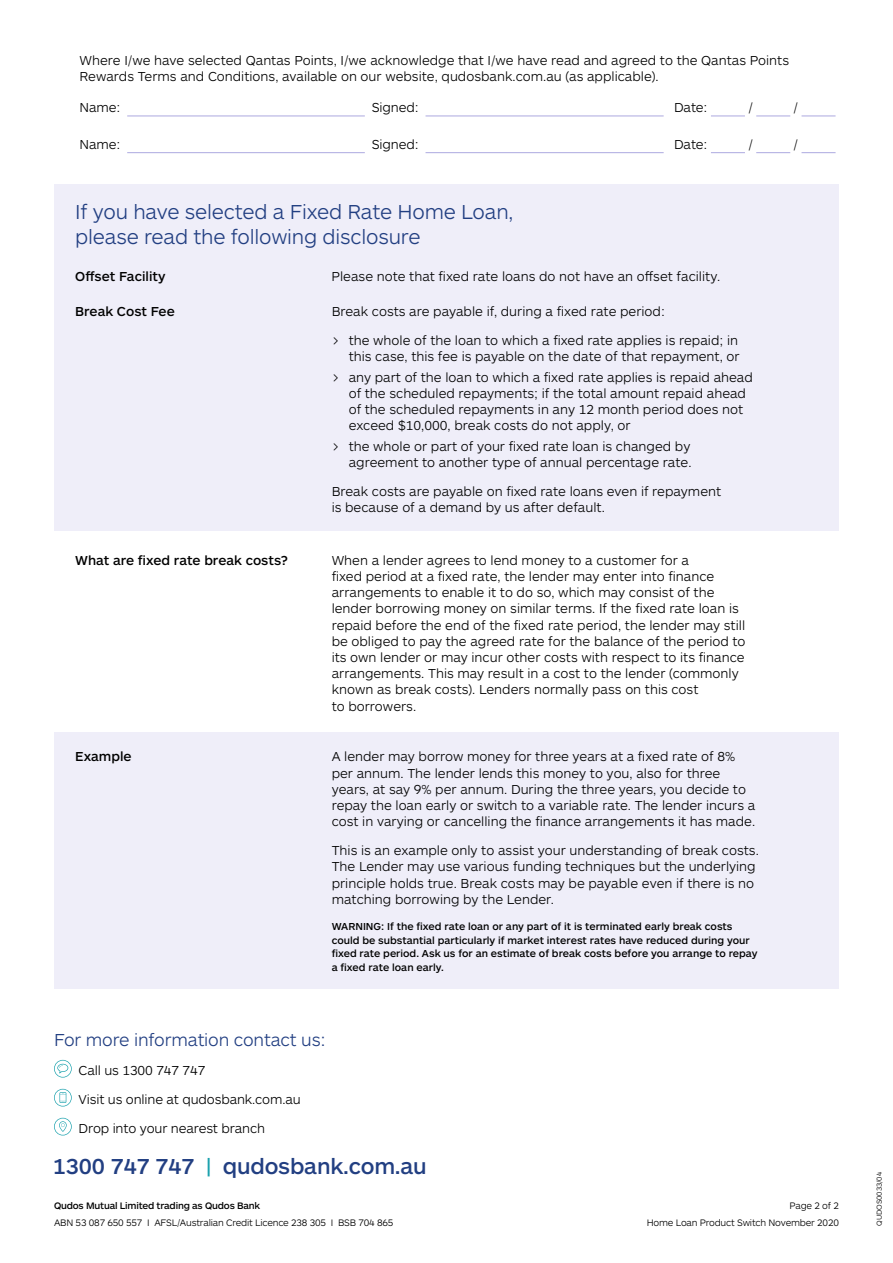
<style>
.page{position:relative;width:893px;height:1263px;background:#fff}
.page>*{position:absolute;margin:0;border:0;box-sizing:border-box;transform-origin:0 0}
.t1{font:500 22.5px "ARS Maquette";letter-spacing:-.01em;color:#223f82}
.t2{font:300 21px/25.2px "ARS Maquette";letter-spacing:-.01em;color:#223f82}
.t3{font:300 18px "ARS Maquette";letter-spacing:-.01em;color:#223f82}
.t4{font:300 13.5px/16.2px "ARS Maquette";color:#000}
.t5{font:500 13.5px "ARS Maquette";color:#000}
.t6{font:500 10.5px/13.5px "ARS Maquette";color:#000}
.t7{font:300 9.75px/17px "ARS Maquette";letter-spacing:-.02em;color:#000;text-align:right}
.t8{font:500 9.75px "ARS Maquette";letter-spacing:-.02em;color:#000}
.t9{font:300 7.5px "ARS Maquette";letter-spacing:-.01em;color:#000}
.s1{color:#1aa1ad}
</style>
<div class="page">
<svg style="left:54px;top:1060px;width:18px;height:17px"></svg>
<svg style="left:54px;top:1089px;width:18px;height:17px"></svg>
<svg style="left:54px;top:1118px;width:18px;height:17px"></svg>
<div style="left:54px;top:184px;width:785px;height:346px;background:#efeef9"></div>
<div style="left:54px;top:732px;width:785px;height:256px;background:#efeef9"></div>
<hr style="left:127px;top:116px;width:238px;height:1px;background:#ada9e0">
<hr style="left:425px;top:116px;width:239px;height:1px;background:#ada9e0">
<hr style="left:711px;top:116px;width:34px;height:1px;background:#ada9e0">
<hr style="left:756px;top:116px;width:34px;height:1px;background:#ada9e0">
<hr style="left:801px;top:116px;width:35px;height:1px;background:#ada9e0">
<hr style="left:127px;top:152px;width:238px;height:1px;background:#ada9e0">
<hr style="left:425px;top:152px;width:239px;height:1px;background:#ada9e0">
<hr style="left:711px;top:152px;width:34px;height:1px;background:#ada9e0">
<hr style="left:756px;top:152px;width:34px;height:1px;background:#ada9e0">
<hr style="left:801px;top:152px;width:35px;height:1px;background:#ada9e0">
<p class="t4" style="left:80px;top:51px;width:711px">Where I/we have selected Qantas Points, I/we acknowledge that I/we have read and agreed to the Qantas Points<br>Rewards Terms and Conditions, available on our website, qudosbank.com.au (as applicable).</p>
<p class="t4" style="left:80px;top:99px;width:42px">Name:</p>
<p class="t4" style="left:372px;top:99px;width:48px">Signed:</p>
<p class="t4" style="left:674px;top:99px;width:35px">Date:</p>
<p class="t4" style="left:748px;top:99px;width:6px">/</p>
<p class="t4" style="left:794px;top:99px;width:6px">/</p>
<p class="t4" style="left:80px;top:135px;width:42px">Name:</p>
<p class="t4" style="left:372px;top:135px;width:48px">Signed:</p>
<p class="t4" style="left:674px;top:135px;width:35px">Date:</p>
<p class="t4" style="left:748px;top:135px;width:6px">/</p>
<p class="t4" style="left:794px;top:135px;width:6px">/</p>
<h2 class="t2" style="left:75px;top:198px;width:440px">If you have selected a Fixed Rate Home Loan, please read the following disclosure</h2>
<p class="t5" style="left:75px;top:268px;width:92px">Offset Facility</p>
<p class="t4" style="left:332px;top:268px;width:390px">Please note that fixed rate loans do not have an offset facility.</p>
<p class="t5" style="left:75px;top:303px;width:101px">Break Cost Fee</p>
<p class="t4" style="left:332px;top:296px;width:408px;line-height:29px">Break costs are payable if, during a fixed rate period:<br>&gt; the whole of the loan to which a fixed rate applies is repaid; in</p>
<p class="t4" style="left:332px;top:346px;width:423px;line-height:20.4px;text-align:center">this case, this fee is payable on the date of that repayment, or<br>&gt; any part of the loan to which a fixed rate applies is repaid ahead</p>
<p class="t4" style="left:349px;top:384px;width:399px">of the scheduled repayments; if the total amount repaid ahead of the scheduled repayments in any 12 month period does not exceed $10,000, break costs do not apply, or</p>
<p class="t4" style="left:332px;top:437px;width:361px;text-align:right">&gt; the whole or part of your fixed rate loan is changed by agreement to another type of annual percentage rate.</p>
<p class="t4" style="left:332px;top:482px;width:391px">Break costs are payable on fixed rate loans even if repayment is because of a demand by us after default.</p>
<p class="t5" style="left:75px;top:551px;width:214px">What are fixed rate break costs?</p>
<p class="t4" style="left:332px;top:551px;width:415px">When a lender agrees to lend money to a customer for a<br>fixed period at a fixed rate, the lender may enter into finance arrangements to enable it to do so, which may consist of the lender borrowing money on similar terms. If the fixed rate loan is repaid before the end of the fixed rate period, the lender may still be obliged to pay the agreed rate for the balance of the period to its own lender or may incur other costs with respect to its finance arrangements. This may result in a cost to the lender (commonly known as break costs). Lenders normally pass on this cost<br>to borrowers.</p>
<p class="t5" style="left:75px;top:748px;width:58px">Example</p>
<p class="t4" style="left:332px;top:748px;width:425px">A lender may borrow money for three years at a fixed rate of 8% per annum. The lender lends this money to you, also for three years, at say 9% per annum. During the three years, you decide to repay the loan early or switch to a variable rate. The lender incurs a cost in varying or cancelling the finance arrangements it has made.</p>
<p class="t4" style="left:332px;top:842px;width:429px">This is an example only to assist your understanding of break costs.<br>The Lender may use various funding techniques but the underlying principle holds true. Break costs may be payable even if there is no matching borrowing by the Lender.</p>
<p class="t6" style="left:332px;top:919px;width:427px">WARNING: If the fixed rate loan or any part of it is terminated early break costs could be substantial particularly if market interest rates have reduced during your fixed rate period. Ask us for an estimate of break costs before you arrange to repay a fixed rate loan early.</p>
<h3 class="t3" style="left:54px;top:1028px;width:273px">For more information contact us:</h3>
<p class="t4" style="left:79px;top:1055px;width:224px;line-height:29px">Call us 1300 747 747<br>Visit us online at qudosbank.com.au<br>Drop into your nearest branch</p>
<h1 class="t1" style="left:53px;top:1151px;width:375px">1300 747 747 <span class="s1">|</span> qudosbank.com.au</h1>
<p class="t8" style="left:54px;top:1199px;width:208px">Qudos Mutual Limited trading as Qudos Bank</p>
<p class="t7" style="left:54px;top:1213px;width:341px">ABN 53 087 650 557 I AFSL/Australian Credit Licence 238 305 I BSB 704 865</p>
<p class="t7" style="left:647px;top:1196px;width:194px">Page 2 of 2<br>Home Loan Product Switch November 2020</p>
<p class="t9" style="left:875px;top:1226px;width:55px;rotate:-90deg">QUDOS0033/04</p>
</div>
